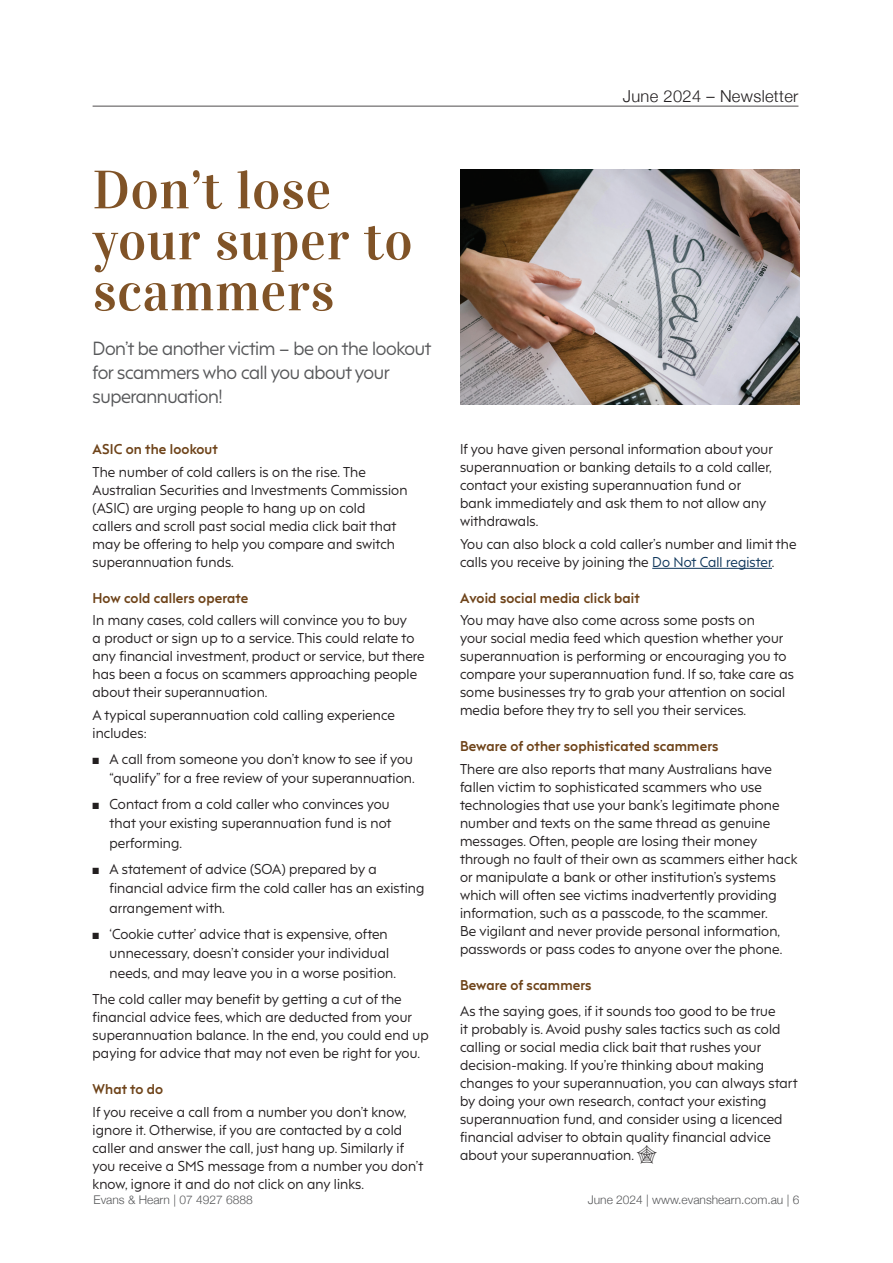
<style>
.page{position:relative;width:893px;height:1263px;background:#fff}
.page>*{position:absolute;margin:0;border:0;box-sizing:border-box;transform-origin:0 0}
.t1{font:54px/51px "Vidaloka";letter-spacing:.01em;color:#805327}
.t2{font:18px/24px "F37 Hooj";letter-spacing:-.02em;color:#57585a}
.t3{font:300 16.5px "Helvetica Neue";letter-spacing:.02em;color:#231f20}
.t4{font:13.5px/18px "F37 Hooj";letter-spacing:.01em;color:#231f20}
.t5{font:700 13.5px "F37 Hooj";letter-spacing:.01em;color:#6e4319}
.t6{font:300 12px "Helvetica Neue";color:#57585a}
.s1{color:#0d355a}
</style>
<div class="page">
<hr style="left:93px;top:106px;width:705px;height:1px;background:#231f20">
<hr style="left:652px;top:568px;width:120px;height:1px;background:#0d355a">
<img style="left:460px;top:169px;width:339px;height:236px">
<h1 class="t1" style="left:93px;top:165px;width:321px">Don’t lose your super to scammers</h1>
<h2 class="t2" style="left:93px;top:335px;width:340px">Don’t be another victim – be on the lookout for scammers who call you about your superannuation!</h2>
<p class="t5" style="left:93px;top:437px;width:127px">ASIC on the lookout</p>
<p class="t4" style="left:93px;top:461px;width:316px">The number of cold callers is on the rise. The Australian Securities and Investments Commission (ASIC) are urging people to hang up on cold callers and scroll past social media click bait that may be offering to help you compare and switch superannuation funds.</p>
<p class="t5" style="left:93px;top:586px;width:157px">How cold callers operate</p>
<p class="t4" style="left:93px;top:610px;width:333px">In many cases, cold callers will convince you to buy<br>a product or sign up to a service. This could relate to any financial investment, product or service, but there has been a focus on scammers approaching people about their superannuation.</p>
<p class="t4" style="left:93px;top:704px;width:304px">A typical superannuation cold calling experience includes:</p>
<p class="t4" style="left:93px;top:747px;width:324px;line-height:19.5px;text-align:right">■ A call from someone you don’t know to see if you “qualify” for a free review of your superannuation.</p>
<p class="t4" style="left:110px;top:793px;width:283px;line-height:19.5px;text-indent:-17px">■ Contact from a cold caller who convinces you that your existing superannuation fund is not performing.</p>
<p class="t4" style="left:110px;top:857px;width:316px;line-height:19.5px;text-indent:-17px">■ A statement of advice (SOA) prepared by a financial advice firm the cold caller has an existing arrangement with.</p>
<p class="t4" style="left:110px;top:922px;width:288px;line-height:19.5px;text-indent:-17px">■ ‘Cookie cutter’ advice that is expensive, often unnecessary, doesn’t consider your individual needs, and may leave you in a worse position.</p>
<p class="t4" style="left:93px;top:989px;width:338px">The cold caller may benefit by getting a cut of the financial advice fees, which are deducted from your superannuation balance. In the end, you could end up paying for advice that may not even be right for you.</p>
<p class="t5" style="left:93px;top:1077px;width:72px">What to do</p>
<p class="t4" style="left:93px;top:1101px;width:332px">If you receive a call from a number you don’t know, ignore it. Otherwise, if you are contacted by a cold caller and answer the call, just hang up. Similarly if you receive a SMS message from a number you don’t know, ignore it and do not click on any links.</p>
<p class="t3" style="left:623px;top:83px;width:177px">June 2024 – Newsletter</p>
<p class="t4" style="left:460px;top:439px;width:314px">If you have given personal information about your superannuation or banking details to a cold caller, contact your existing superannuation fund or bank immediately and ask them to not allow any withdrawals.</p>
<p class="t4" style="left:460px;top:533px;width:338px">You can also block a cold caller’s number and limit the calls you receive by joining the <span class="s1">Do Not Call register</span>.</p>
<p class="t5" style="left:460px;top:586px;width:181px">Avoid social media click bait</p>
<p class="t4" style="left:460px;top:610px;width:335px">You may have also come across some posts on<br>your social media feed which question whether your superannuation is performing or encouraging you to compare your superannuation fund. If so, take care as some businesses try to grab your attention on social media before they try to sell you their services.</p>
<p class="t5" style="left:460px;top:734px;width:260px">Beware of other sophisticated scammers</p>
<p class="t4" style="left:460px;top:758px;width:339px">There are also reports that many Australians have fallen victim to sophisticated scammers who use technologies that use your bank’s legitimate phone number and texts on the same thread as genuine messages. Often, people are losing their money through no fault of their own as scammers either hack or manipulate a bank or other institution’s systems which will often see victims inadvertently providing information, such as a passcode, to the scammer.<br>Be vigilant and never provide personal information, passwords or pass codes to anyone over the phone.</p>
<p class="t5" style="left:460px;top:973px;width:133px">Beware of scammers</p>
<p class="t4" style="left:460px;top:1001px;width:339px">As the saying goes, if it sounds too good to be true<br>it probably is. Avoid pushy sales tactics such as cold calling or social media click bait that rushes your decision-making. If you’re thinking about making changes to your superannuation, you can always start by doing your own research, contact your existing superannuation fund, and consider using a licenced financial adviser to obtain quality financial advice about your superannuation.</p>
<p class="t6" style="left:94px;top:1190px;width:161px">Evans &amp; Hearn | 07 4927 6888</p>
<p class="t6" style="left:588px;top:1190px;width:213px">June 2024 | www.evanshearn.com.au | 6</p>
</div>
